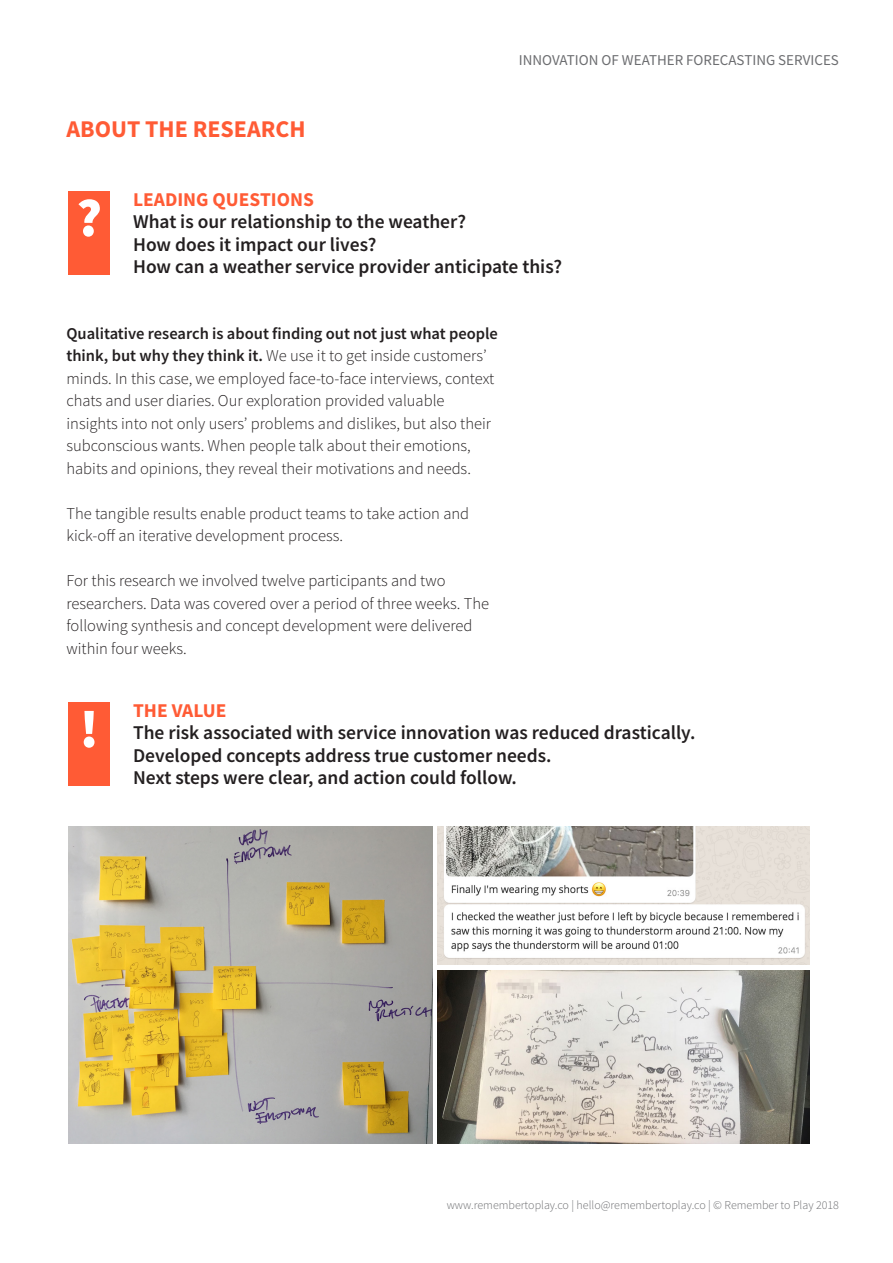
<style>
.page{position:relative;width:893px;height:1263px;background:#fff}
.page>*{position:absolute;margin:0;border:0;box-sizing:border-box;transform-origin:0 0}
.t1{font:900 54px "Source Sans Pro";color:#fff}
.t2{font:700 24px "Source Sans Pro";color:#ff5b35}
.t3{font:600 19.5px/22.5px "Source Sans Pro";color:#231f20}
.t4{font:700 19.5px "Source Sans Pro";color:#ff5b35}
.t5{font:300 16.5px/22.5px "Source Sans Pro";color:#231f20}
.t6{font:15px "Source Sans Pro";color:#6c6d70}
.t7{font:300 12px "Source Sans Pro";color:#6c6d70}
.s1{font-weight:700;color:#ff5b35}
.s2{font-weight:600}
</style>
<div class="page">
<div style="left:68px;top:191px;width:42px;height:84px;background:#ff5b35"></div>
<img style="left:438px;top:826px;width:372px;height:138px">
<img style="left:438px;top:970px;width:372px;height:174px">
<img style="left:68px;top:826px;width:364px;height:318px">
<div style="left:68px;top:702px;width:42px;height:84px;background:#ff5b35"></div>
<p class="t2" style="left:66px;top:113px;width:241px">ABOUT THE RESEARCH</p>
<p class="t6" style="left:519px;top:51px;width:322px">INNOVATION OF WEATHER FORECASTING SERVICES</p>
<p class="t1" style="left:76px;top:181px;width:27px">?</p>
<p class="t3" style="left:133px;top:188px;width:335px"><span class="s1">LEADING QUESTIONS<br></span>What is our relationship to the weather?</p>
<p class="t3" style="left:133px;top:233px;width:245px">How does it impact our lives?</p>
<p class="t3" style="left:133px;top:255px;width:430px">How can a weather service provider anticipate this?</p>
<p class="t5" style="left:66px;top:322px;width:433px"><span class="s2">Qualitative research is about finding out not just what people think, but why they think it.</span> We use it to get inside customers’ minds. In this case, we employed face-to-face interviews, context chats and user diaries. Our exploration provided valuable insights into not only users’ problems and dislikes, but also their subconscious wants. When people talk about their emotions, habits and opinions, they reveal their motivations and needs.</p>
<p class="t5" style="left:66px;top:502px;width:404px">The tangible results enable product teams to take action and kick-off an iterative development process.</p>
<p class="t5" style="left:66px;top:570px;width:424px">For this research we involved twelve participants and two researchers. Data was covered over a period of three weeks. The following synthesis and concept development were delivered within four weeks.</p>
<p class="t1" style="left:79px;top:692px;width:21px">!</p>
<p class="t4" style="left:133px;top:697px;width:95px">THE VALUE</p>
<p class="t3" style="left:133px;top:721px;width:564px">The risk associated with service innovation was reduced drastically.</p>
<p class="t3" style="left:133px;top:744px;width:420px">Developed concepts address true customer needs.</p>
<p class="t3" style="left:133px;top:766px;width:385px">Next steps were clear, and action could follow.</p>
<p class="t7" style="left:447px;top:1197px;width:394px">www.remembertoplay.co | hello@remembertoplay.co | © Remember to Play 2018</p>
</div>
